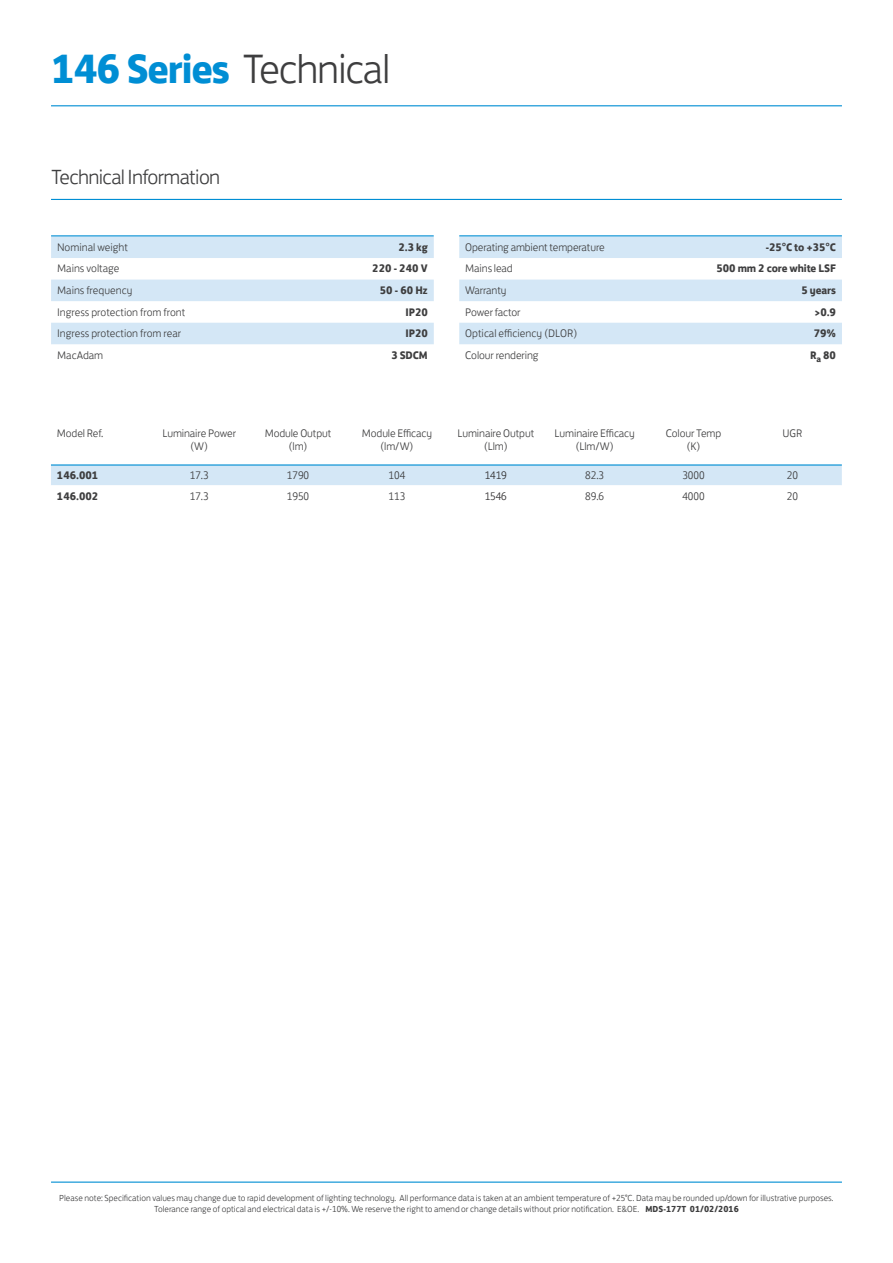
<style>
.page{position:relative;width:893px;height:1263px;background:#fff}
.page>*{position:absolute;margin:0;border:0;box-sizing:border-box;transform-origin:0 0}
.t1{font:700 42px "FS Jack";letter-spacing:-.03em;color:#008ed4}
.t2{font:300 21px "FS Jack";letter-spacing:-.03em;color:#3e3e3f}
.Paragraph_Style_1{font:300 11.25px "FS Jack";letter-spacing:-.01em;color:#3e3e3f}
.Paragraph_Style_1-2{font:700 11.25px "FS Jack";letter-spacing:-.01em;color:#3e3e3f}
.Paragraph_Style_1-3{font:300 11.25px "FS Jack";letter-spacing:-.01em;color:#312f30}
.t3{font:300 9px/10.5px "FS Jack";color:#3e3e3f;text-align:center}
.s1{font-weight:300;color:#3e3e3f}
.s2{font-family:"Arial"}
.s3{font-weight:700}
</style>
<div class="page">
<div style="left:51px;top:466px;width:791px;height:19px;background:#d4e7f6"></div>
<svg style="left:51px;top:236px;width:383px;height:108px"></svg>
<svg style="left:459px;top:236px;width:383px;height:108px"></svg>
<hr style="left:51px;top:105px;width:791px;height:1px;background:#008ed4">
<hr style="left:51px;top:1181px;width:791px;height:2px;background:#008ed4">
<hr style="left:51px;top:199px;width:791px;height:1px;background:#008ed4">
<hr style="left:459px;top:235px;width:383px;height:1px;background:#008ed4">
<hr style="left:51px;top:235px;width:383px;height:1px;background:#008ed4">
<hr style="left:51px;top:464px;width:791px;height:2px;background:#008ed4">
<p class="t1" style="left:51px;top:34px;width:341px">146 Series <span class="s1">Technical</span></p>
<p class="t2" style="left:51px;top:160px;width:171px">Technical Information</p>
<p class="Paragraph_Style_1" style="left:57px;top:238px;width:73px">Nominal weight</p>
<p class="Paragraph_Style_1-2" style="left:398px;top:238px;width:31px">2.3 kg</p>
<p class="Paragraph_Style_1" style="left:57px;top:260px;width:64px">Mains voltage</p>
<p class="Paragraph_Style_1-2" style="left:372px;top:259px;width:57px">220 - 240 V</p>
<p class="Paragraph_Style_1" style="left:57px;top:281px;width:77px">Mains frequency</p>
<p class="Paragraph_Style_1-2" style="left:380px;top:281px;width:49px">50 - 60 Hz</p>
<p class="Paragraph_Style_1" style="left:57px;top:303px;width:130px">Ingress protection from front</p>
<p class="Paragraph_Style_1-2" style="left:405px;top:302px;width:24px">IP20</p>
<p class="Paragraph_Style_1" style="left:57px;top:324px;width:126px">Ingress protection from rear</p>
<p class="Paragraph_Style_1-2" style="left:405px;top:324px;width:24px">IP20</p>
<p class="Paragraph_Style_1" style="left:57px;top:346px;width:48px">MacAdam</p>
<p class="Paragraph_Style_1-2" style="left:391px;top:345px;width:38px">3 SDCM</p>
<p class="Paragraph_Style_1" style="left:465px;top:238px;width:141px">Operating ambient temperature</p>
<p class="Paragraph_Style_1-2" style="left:766px;top:238px;width:72px">-25<span class="s2">°</span>C to +35<span class="s2">°</span>C</p>
<p class="Paragraph_Style_1" style="left:465px;top:260px;width:49px">Mains lead</p>
<p class="Paragraph_Style_1-2" style="left:717px;top:259px;width:121px">500 mm 2 core white LSF</p>
<p class="Paragraph_Style_1" style="left:465px;top:281px;width:43px">Warranty</p>
<p class="Paragraph_Style_1-2" style="left:801px;top:281px;width:36px">5 years</p>
<p class="Paragraph_Style_1" style="left:465px;top:303px;width:57px">Power factor</p>
<p class="Paragraph_Style_1-2" style="left:814px;top:302px;width:23px">&gt;0.9</p>
<p class="Paragraph_Style_1" style="left:465px;top:324px;width:114px">Optical efficiency (DLOR)</p>
<p class="Paragraph_Style_1-2" style="left:814px;top:324px;width:24px">79%</p>
<p class="Paragraph_Style_1" style="left:465px;top:346px;width:75px">Colour rendering</p>
<p class="Paragraph_Style_1-2" style="left:810px;top:345px;width:27px">R<sub>a</sub> 80</p>
<p class="Paragraph_Style_1" style="left:57px;top:424px;width:48px">Model Ref.</p>
<p class="Paragraph_Style_1" style="left:162px;top:424px;width:75px">Luminaire Power</p>
<p class="Paragraph_Style_1" style="left:190px;top:437px;width:20px">(W)</p>
<p class="Paragraph_Style_1" style="left:265px;top:424px;width:68px">Module Output</p>
<p class="Paragraph_Style_1" style="left:289px;top:437px;width:21px">(lm)</p>
<p class="Paragraph_Style_1" style="left:362px;top:424px;width:72px">Module Efficacy</p>
<p class="Paragraph_Style_1" style="left:380px;top:437px;width:35px">(lm/W)</p>
<p class="Paragraph_Style_1" style="left:457px;top:424px;width:78px">Luminaire Output</p>
<p class="Paragraph_Style_1" style="left:484px;top:437px;width:26px">(Llm)</p>
<p class="Paragraph_Style_1" style="left:555px;top:424px;width:82px">Luminaire Efficacy</p>
<p class="Paragraph_Style_1" style="left:575px;top:437px;width:40px">(Llm/W)</p>
<p class="Paragraph_Style_1" style="left:666px;top:424px;width:57px">Colour Temp</p>
<p class="Paragraph_Style_1" style="left:686px;top:437px;width:16px">(K)</p>
<p class="Paragraph_Style_1" style="left:782px;top:424px;width:21px">UGR</p>
<p class="Paragraph_Style_1-2" style="left:57px;top:466px;width:43px">146.001</p>
<p class="Paragraph_Style_1" style="left:190px;top:466px;width:20px">17.3</p>
<p class="Paragraph_Style_1" style="left:287px;top:466px;width:24px">1790</p>
<p class="Paragraph_Style_1" style="left:389px;top:466px;width:18px">104</p>
<p class="Paragraph_Style_1-3" style="left:485px;top:466px;width:24px">1419</p>
<p class="Paragraph_Style_1" style="left:585px;top:466px;width:20px">82.3</p>
<p class="Paragraph_Style_1" style="left:682px;top:466px;width:24px">3000</p>
<p class="Paragraph_Style_1" style="left:787px;top:466px;width:13px">20</p>
<p class="Paragraph_Style_1-2" style="left:57px;top:486px;width:43px">146.002</p>
<p class="Paragraph_Style_1" style="left:190px;top:487px;width:20px">17.3</p>
<p class="Paragraph_Style_1" style="left:287px;top:487px;width:24px">1950</p>
<p class="Paragraph_Style_1" style="left:389px;top:487px;width:18px">113</p>
<p class="Paragraph_Style_1-3" style="left:485px;top:487px;width:24px">1546</p>
<p class="Paragraph_Style_1" style="left:585px;top:487px;width:20px">89.6</p>
<p class="Paragraph_Style_1" style="left:682px;top:487px;width:24px">4000</p>
<p class="Paragraph_Style_1" style="left:787px;top:487px;width:13px">20</p>
<p class="t3" style="left:59px;top:1192px;width:776px">Please note: Specification values may change due to rapid development of lighting technology. All performance data is taken at an ambient temperature of +25°C. Data may be rounded up/down for illustrative purposes.<br>Tolerance range of optical and electrical data is +/-10%. We reserve the right to amend or change details without prior notification. E&amp;OE. <span class="s3">MDS-177T 01/02/2016</span></p>
</div>
